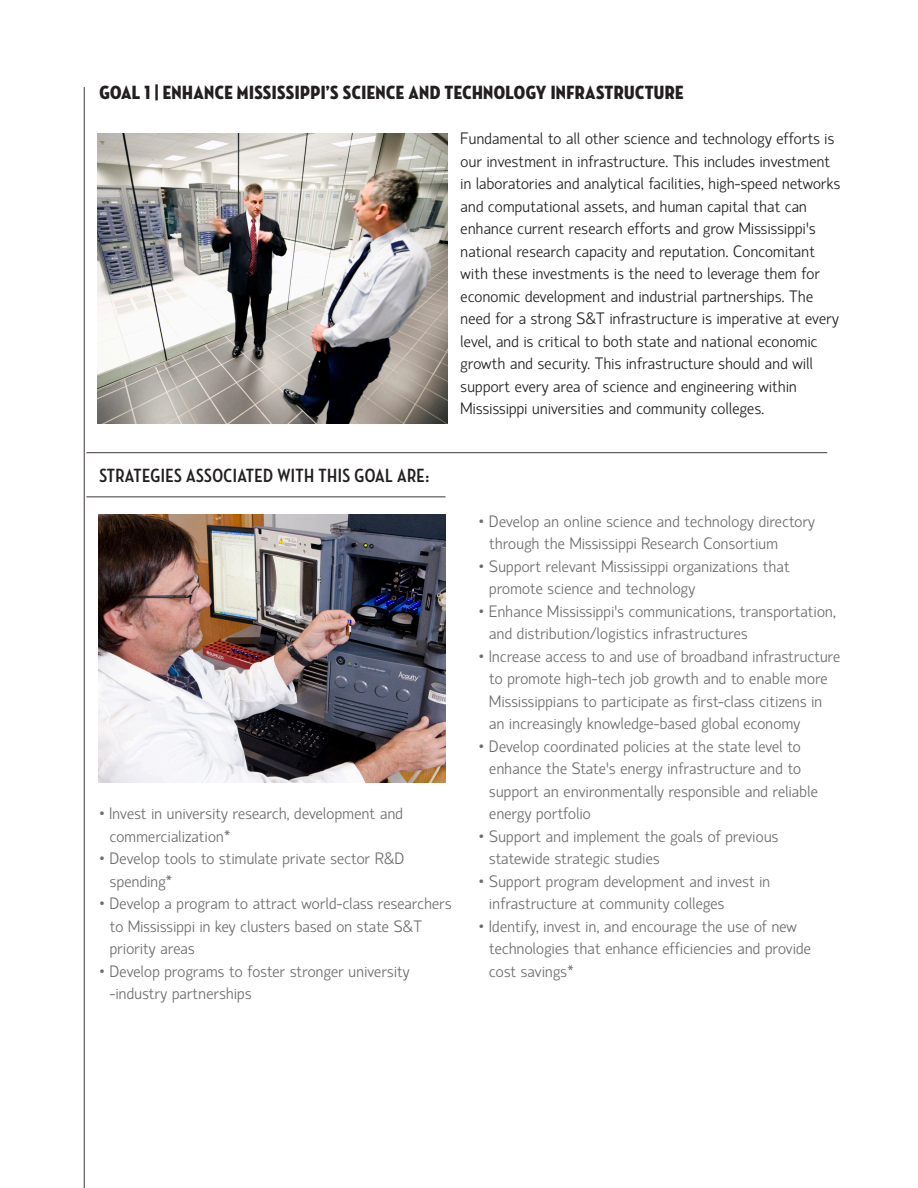
<style>
.page{position:relative;width:918px;height:1188px;background:#fff}
.page>*{position:absolute;margin:0;border:0;box-sizing:border-box;transform-origin:0 0}
.t1{font:19.5px "Neutraface Condensed Titling";letter-spacing:.02em;color:#231f20}
.t2{font:700 19.5px "Neutraface Condensed";letter-spacing:.02em;color:#231f20}
.t3{font:300 16.5px/22.5px "Hattori Hanzo";letter-spacing:.02em;color:#6c6d70}
.t4{font:300 16.5px/22.5px "Hattori Hanzo";letter-spacing:.02em;color:#231f20}
</style>
<div class="page">
<img style="left:97px;top:134px;width:350px;height:289px">
<img style="left:99px;top:514px;width:347px;height:268px">
<hr style="left:84px;top:87px;width:1px;height:1101px;background:#3d3738">
<hr style="left:86px;top:452px;width:741px;height:1px;background:#3d3738">
<hr style="left:86px;top:497px;width:359px;height:1px;background:#3d3738">
<p class="t1" style="left:99px;top:81px;width:586px">GOAL 1 | ENHANCE MISSISSIPPI’S SCIENCE AND TECHNOLOGY INFRASTRUCTURE</p>
<p class="t4" style="left:461px;top:127px;width:381px">Fundamental to all other science and technology efforts is our investment in infrastructure. This includes investment in laboratories and analytical facilities, high-speed networks and computational assets, and human capital that can enhance current research efforts and grow Mississippi’s national research capacity and reputation. Concomitant with these investments is the need to leverage them for economic development and industrial partnerships. The need for a strong S&amp;T infrastructure is imperative at every level, and is critical to both state and national economic growth and security. This infrastructure should and will support every area of science and engineering within Mississippi universities and community colleges.</p>
<p class="t2" style="left:99px;top:464px;width:331px">STRATEGIES ASSOCIATED WITH THIS GOAL ARE:</p>
<p class="t3" style="left:110px;top:802px;width:295px;text-indent:-10px">• Invest in university research, development and commercialization*</p>
<p class="t3" style="left:110px;top:847px;width:296px;text-indent:-10px">• Develop tools to stimulate private sector R&amp;D spending*</p>
<p class="t3" style="left:110px;top:892px;width:343px;text-indent:-10px">• Develop a program to attract world-class researchers to Mississippi in key clusters based on state S&amp;T priority areas</p>
<p class="t3" style="left:110px;top:960px;width:301px;text-indent:-10px">• Develop programs to foster stronger university -industry partnerships</p>
<p class="t3" style="left:489px;top:510px;width:327px;text-indent:-10px">• Develop an online science and technology directory through the Mississippi Research Consortium</p>
<p class="t3" style="left:489px;top:555px;width:302px;text-indent:-10px">• Support relevant Mississippi organizations that promote science and technology</p>
<p class="t3" style="left:489px;top:600px;width:348px;text-indent:-10px">• Enhance Mississippi’s communications, transportation, and distribution/logistics infrastructures</p>
<p class="t3" style="left:479px;top:645px;width:363px">• Increase access to and use of broadband infrastructure</p>
<p class="t3" style="left:489px;top:667px;width:340px">to promote high-tech job growth and to enable more<br>Mississippians to participate as first-class citizens in an increasingly knowledge-based global economy</p>
<p class="t3" style="left:479px;top:735px;width:323px">• Develop coordinated policies at the state level to</p>
<p class="t3" style="left:489px;top:757px;width:330px">enhance the State’s energy infrastructure and to support an environmentally responsible and reliable energy portfolio</p>
<p class="t3" style="left:489px;top:825px;width:291px;text-indent:-10px">• Support and implement the goals of previous statewide strategic studies</p>
<p class="t3" style="left:479px;top:870px;width:293px">• Support program development and invest in</p>
<p class="t3" style="left:489px;top:892px;width:237px">infrastructure at community colleges</p>
<p class="t3" style="left:489px;top:915px;width:323px;text-indent:-10px">• Identify, invest in, and encourage the use of new technologies that enhance efficiencies and provide cost savings*</p>
</div>
